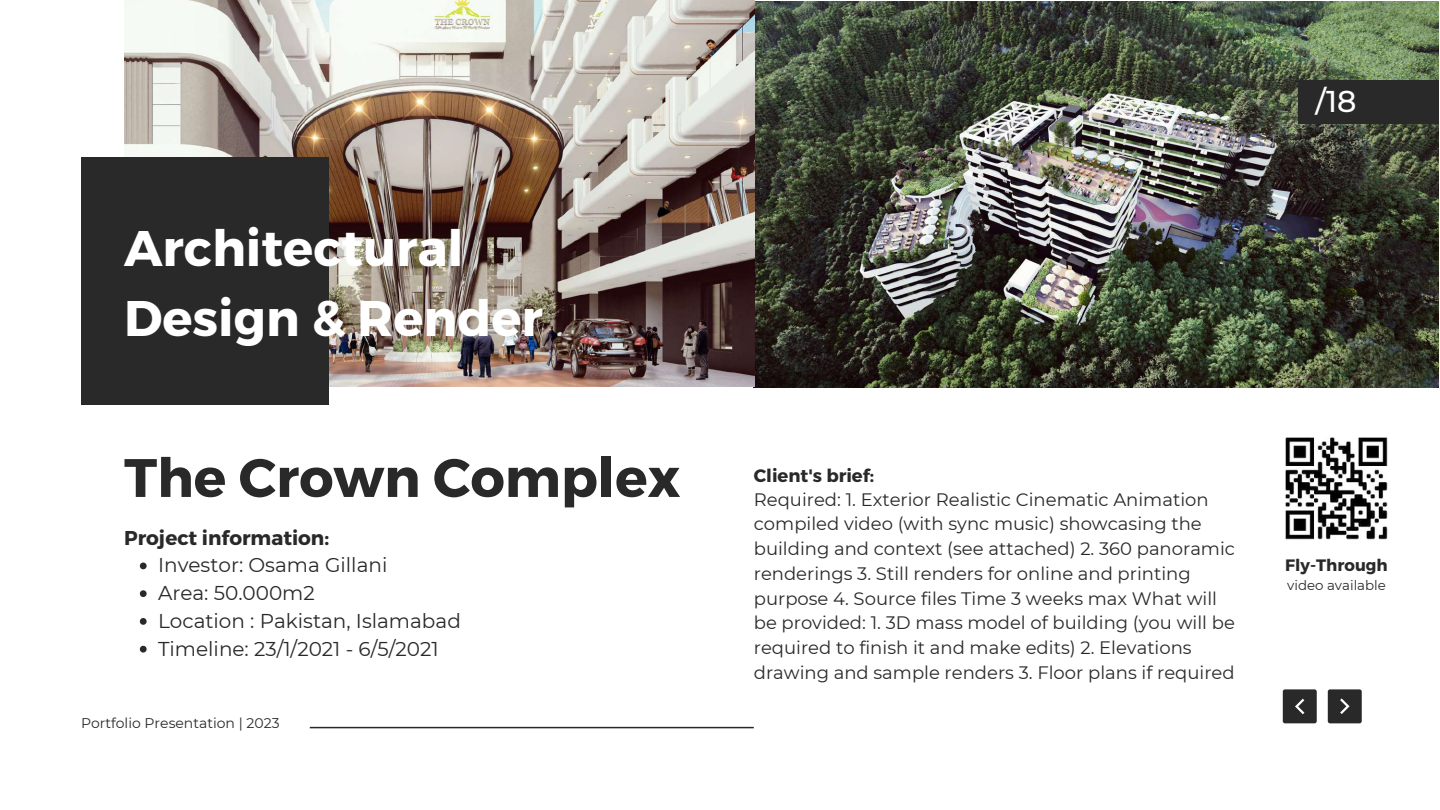
<style>
.page{position:relative;width:1440px;height:810px;background:#fff}
.page>*{position:absolute;margin:0;border:0;box-sizing:border-box;transform-origin:0 0}
.t1{font:700 54px "Montserrat";color:#292929}
.t2{font:700 50px/69.8px "Montserrat";color:#fff}
.t3{font:500 30px "Montserrat";color:#fff}
.t4{font:20px/27.8px "Montserrat";color:#292929}
.t5{font:700 20px "Montserrat";color:#292929}
.t6{font:18px/24.8px "Montserrat";color:#292929}
.t7{font:700 18px "Montserrat";color:#292929}
.t8{font:700 16.5px "Montserrat";color:#292929}
.t9{font:14px "Montserrat";color:#292929}
.t10{font:13.4px "Montserrat";color:#292929}
</style>
<div class="page">
<img style="left:124px;top:0;width:1315px;height:388px">
<div style="left:81px;top:157px;width:248px;height:248px;background:#292929"></div>
<div style="left:1328px;top:689px;width:34px;height:34px;background:#292929;border-radius:2px"></div>
<svg style="left:1340px;top:698px;width:10px;height:16px"></svg>
<div style="left:1283px;top:689px;width:34px;height:34px;background:#292929;border-radius:2px"></div>
<svg style="left:1295px;top:699px;width:9px;height:15px"></svg>
<div style="left:1298px;top:81px;width:141px;height:43px;background:#292929"></div>
<hr style="left:310px;top:727px;width:444px;height:1px;background:#292929">
<img style="left:1284px;top:437px;width:104px;height:103px">
<svg style="left:140px;top:563px;width:7px;height:6px"></svg>
<svg style="left:140px;top:590px;width:7px;height:7px"></svg>
<svg style="left:140px;top:618px;width:7px;height:7px"></svg>
<svg style="left:140px;top:646px;width:7px;height:7px"></svg>
<h2 class="t2" style="left:124px;top:211px;width:420px">Architectural<br>Design &amp; Render</h2>
<h1 class="t1" style="left:124px;top:443px;width:558px">The Crown Complex</h1>
<p class="t5" style="left:124px;top:524px;width:207px">Project information:</p>
<p class="t4" style="left:158px;top:551px;width:304px">Investor: Osama Gillani<br>Area: 50.000m2<br>Location : Pakistan, Islamabad<br>Timeline: 23/1/2021 - 6/5/2021</p>
<p class="t9" style="left:81px;top:714px;width:200px">Portfolio Presentation | 2023</p>
<h3 class="t3" style="left:1315px;top:83px;width:42px">/18</h3>
<p class="t7" style="left:754px;top:464px;width:122px">Client's brief:</p>
<p class="t6" style="left:754px;top:487px;width:483px">Required: 1. Exterior Realistic Cinematic Animation compiled video (with sync music) showcasing the building and context (see attached) 2. 360 panoramic renderings 3. Still renders for online and printing purpose 4. Source files Time 3 weeks max What will be provided: 1. 3D mass model of building (you will be required to finish it and make edits) 2. Elevations drawing and sample renders 3. Floor plans if required</p>
<p class="t8" style="left:1285px;top:554px;width:104px">Fly-Through</p>
<p class="t10" style="left:1287px;top:577px;width:100px">video available</p>
</div>
